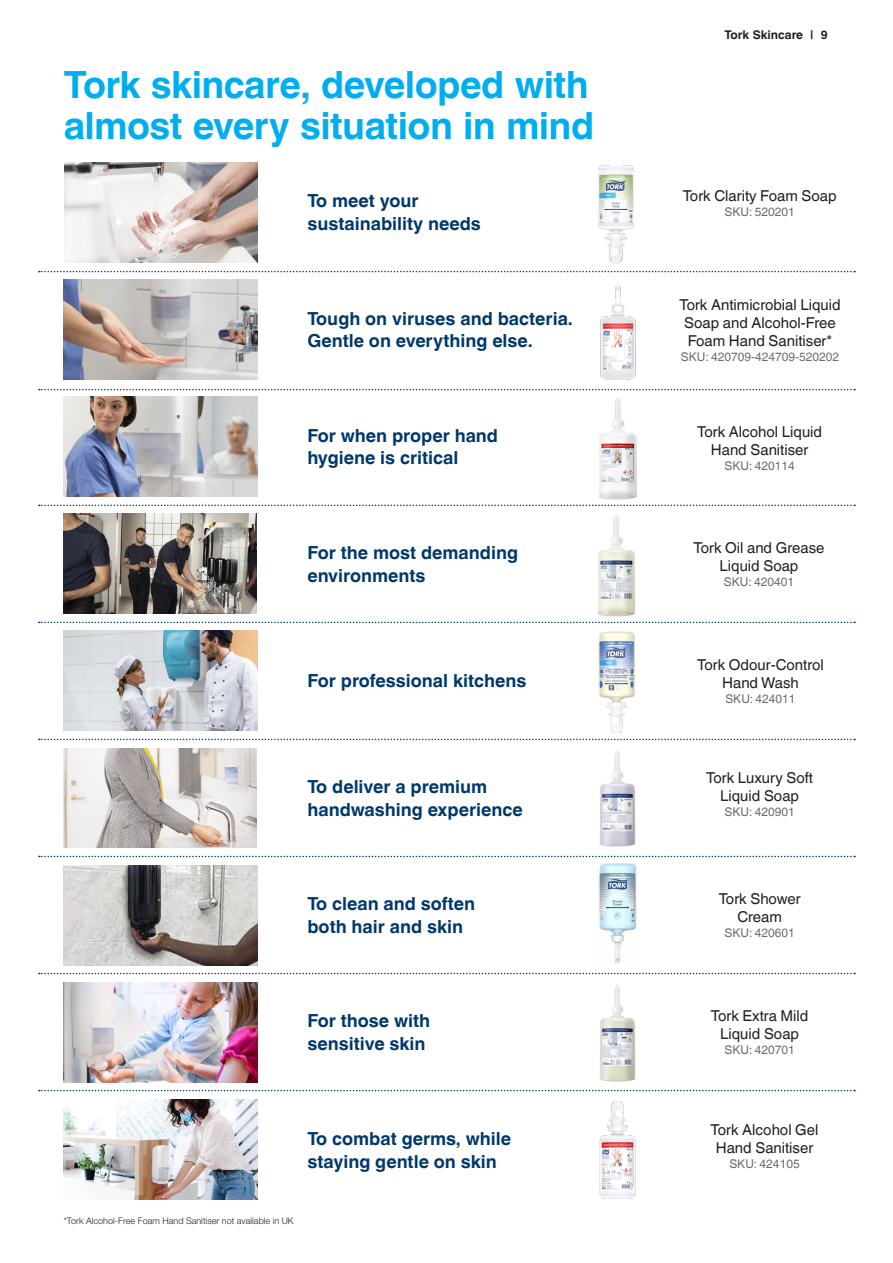
<style>
.page{position:relative;width:893px;height:1263px;background:#fff}
.page>*{position:absolute;margin:0;border:0;box-sizing:border-box;transform-origin:0 0}
.Main_heading{font:700 37.5px/40.5px "Helvetica World";letter-spacing:-.015em;color:#00aeef}
.t1{font:700 18px/22.5px "Helvetica World";color:#00386c}
.t2{font:15px/18px "Helvetica World";color:#231f20;text-align:center}
.t3{font:12px "Helvetica World";color:#6c6d70}
.t4{font:700 12px "Helvetica World";color:#231f20}
.supersmall_6_7{font:9px "Helvetica Neue World 45 Lt";letter-spacing:.005em;color:#231f20}
</style>
<div class="page">
<img style="left:64px;top:397px;width:193px;height:100px">
<img style="left:599px;top:398px;width:39px;height:102px">
<svg style="left:39px;top:505px;width:816px;height:1px"></svg>
<svg style="left:39px;top:973px;width:816px;height:1px"></svg>
<svg style="left:39px;top:739px;width:816px;height:1px"></svg>
<svg style="left:39px;top:1090px;width:816px;height:1px"></svg>
<svg style="left:39px;top:856px;width:816px;height:1px"></svg>
<img style="left:63px;top:514px;width:194px;height:100px">
<img style="left:597px;top:515px;width:39px;height:102px">
<img style="left:64px;top:631px;width:193px;height:100px">
<img style="left:598px;top:631px;width:37px;height:103px">
<img style="left:64px;top:865px;width:193px;height:100px">
<img style="left:599px;top:863px;width:38px;height:101px">
<img style="left:64px;top:982px;width:193px;height:100px">
<img style="left:599px;top:985px;width:37px;height:97px">
<img style="left:63px;top:748px;width:194px;height:100px">
<img style="left:599px;top:751px;width:37px;height:96px">
<img style="left:64px;top:1099px;width:193px;height:100px">
<img style="left:599px;top:1101px;width:37px;height:97px">
<svg style="left:39px;top:622px;width:816px;height:1px"></svg>
<img style="left:64px;top:280px;width:193px;height:100px">
<img style="left:598px;top:165px;width:36px;height:99px">
<svg style="left:39px;top:271px;width:816px;height:1px"></svg>
<img style="left:600px;top:283px;width:36px;height:97px">
<img style="left:64px;top:162px;width:193px;height:100px">
<svg style="left:39px;top:389px;width:816px;height:1px"></svg>
<p class="Main_heading" style="left:64px;top:65px;width:532px">Tork skincare, developed with almost every situation in mind</p>
<p class="t4" style="left:724px;top:28px;width:105px">Tork Skincare | 9</p>
<p class="t1" style="left:307px;top:190px;width:175px">To meet your sustainability needs</p>
<p class="t2" style="left:683px;top:187px;width:155px">Tork Clarity Foam Soap</p>
<p class="t3" style="left:724px;top:205px;width:72px">SKU: 520201</p>
<p class="t1" style="left:307px;top:307px;width:267px">Tough on viruses and bacteria.<br>Gentle on everything else.</p>
<p class="t2" style="left:679px;top:296px;width:163px">Tork Antimicrobial Liquid<br>Soap and Alcohol-Free<br>Foam Hand Sanitiser*</p>
<p class="t3" style="left:681px;top:350px;width:160px">SKU: 420709-424709-520202</p>
<p class="t1" style="left:307px;top:424px;width:192px">For when proper hand hygiene is critical</p>
<p class="t2" style="left:697px;top:422px;width:126px">Tork Alcohol Liquid<br>Hand Sanitiser</p>
<p class="t3" style="left:724px;top:458px;width:72px">SKU: 420114</p>
<p class="t1" style="left:307px;top:542px;width:212px">For the most demanding environments</p>
<p class="t2" style="left:693px;top:538px;width:133px">Tork Oil and Grease<br>Liquid Soap</p>
<p class="t3" style="left:724px;top:574px;width:72px">SKU: 420401</p>
<p class="t1" style="left:307px;top:670px;width:221px">For professional kitchens</p>
<p class="t2" style="left:697px;top:656px;width:128px">Tork Odour-Control<br>Hand Wash</p>
<p class="t3" style="left:725px;top:692px;width:72px">SKU: 424011</p>
<p class="t1" style="left:307px;top:776px;width:217px">To deliver a premium handwashing experience</p>
<p class="t2" style="left:706px;top:768px;width:108px">Tork Luxury Soft<br>Liquid Soap</p>
<p class="t3" style="left:724px;top:804px;width:72px">SKU: 420901</p>
<p class="t1" style="left:307px;top:893px;width:169px">To clean and soften both hair and skin</p>
<p class="t2" style="left:719px;top:890px;width:83px">Tork Shower<br>Cream</p>
<p class="t3" style="left:724px;top:926px;width:72px">SKU: 420601</p>
<p class="t1" style="left:307px;top:1010px;width:124px">For those with sensitive skin</p>
<p class="t2" style="left:711px;top:1007px;width:99px">Tork Extra Mild<br>Liquid Soap</p>
<p class="t3" style="left:724px;top:1043px;width:72px">SKU: 420701</p>
<p class="t1" style="left:307px;top:1128px;width:205px">To combat germs, while staying gentle on skin</p>
<p class="t2" style="left:711px;top:1121px;width:109px">Tork Alcohol Gel<br>Hand Sanitiser</p>
<p class="t3" style="left:729px;top:1157px;width:72px">SKU: 424105</p>
<p class="supersmall_6_7" style="left:64px;top:1215px;width:231px">*Tork Alcohol-Free Foam Hand Sanitiser not available in UK</p>
</div>
